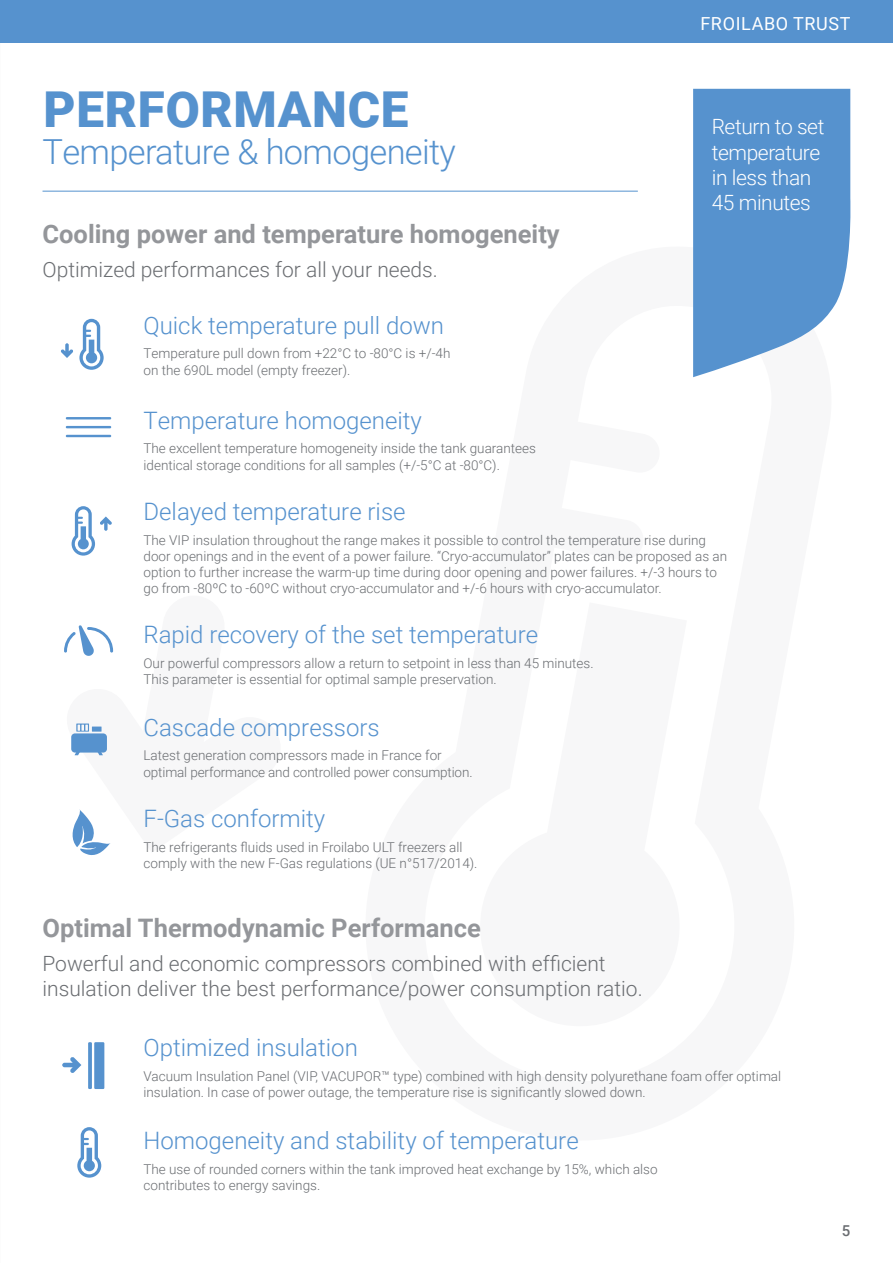
<style>
.page{position:relative;width:893px;height:1263px;background:#fff}
.page>*{position:absolute;margin:0;border:0;box-sizing:border-box;transform-origin:0 0}
.Section_Title{font:900 49.5px "Roboto";letter-spacing:.015em;color:#5692ce}
.Main_Header{font:300 34.5px "Roboto";letter-spacing:-.02em;color:#5692ce}
.Intro_Header{font:700 25.5px "Roboto";color:#94969a}
.t1{font:300 24px "Roboto";color:#5692ce}
.Intro_Text{font:300 21px/25.2px "Roboto";color:#6a6d71}
.t2{font:300 21px/25.2px "Roboto";letter-spacing:-.02em;color:#fff}
.t3{font:18px "Roboto";letter-spacing:.035em;color:#fff}
.t4{font:500 15px "Roboto";color:#6a6d71}
.Body{font:300 13.5px/16.2px "Roboto";color:#6a6d71}
</style>
<div class="page">
<hr style="left:88px;top:1042px;width:4px;height:47px;background:#6199d1">
<div style="left:94px;top:1042px;width:10px;height:47px;background:#5692ce"></div>
<svg style="left:62px;top:1057px;width:19px;height:16px"></svg>
<div style="left:92px;top:726px;width:10px;height:6px;background:#5692ce"></div>
<div style="left:71px;top:733px;width:36px;height:19px;background:#5692ce;border-radius:4px"></div>
<svg style="left:93px;top:752px;width:10px;height:3px"></svg>
<svg style="left:75px;top:752px;width:9px;height:3px"></svg>
<svg style="left:76px;top:723px;width:13px;height:9px"></svg>
<svg style="left:72px;top:809px;width:39px;height:46px"></svg>
<svg style="left:77px;top:1127px;width:24px;height:51px"></svg>
<hr style="left:43px;top:191px;width:595px;height:1px;background:#5692ce">
<div style="left:0;top:0;width:893px;height:43px;background:#5692ce"></div>
<svg style="left:79px;top:319px;width:25px;height:51px"></svg>
<svg style="left:61px;top:343px;width:12px;height:15px"></svg>
<svg style="left:72px;top:506px;width:40px;height:50px"></svg>
<svg style="left:64px;top:625px;width:49px;height:31px"></svg>
<hr style="left:66px;top:417px;width:45px;height:2px;background:#5692ce">
<hr style="left:66px;top:426px;width:45px;height:2px;background:#5692ce">
<hr style="left:66px;top:435px;width:45px;height:2px;background:#5692ce">
<svg style="left:693px;top:89px;width:158px;height:288px;background:#6a9ed3"></svg>
<p class="Section_Title" style="left:43px;top:75px;width:367px">PERFORMANCE</p>
<p class="Main_Header" style="left:43px;top:128px;width:415px">Temperature &amp; homogeneity</p>
<p class="Intro_Header" style="left:43px;top:216px;width:519px">Cooling power and temperature homogeneity</p>
<p class="Intro_Text" style="left:43px;top:256px;width:397px">Optimized performances for all your needs.</p>
<p class="t1" style="left:144px;top:308px;width:302px">Quick temperature pull down</p>
<p class="Body" style="left:144px;top:345px;width:308px">Temperature pull down from +22°C to -80°C is +/-4h on the 690L model (empty freezer).</p>
<p class="t1" style="left:144px;top:403px;width:280px">Temperature homogeneity</p>
<p class="Body" style="left:144px;top:440px;width:394px">The excellent temperature homogeneity inside the tank guarantees identical storage conditions for all samples (+/-5°C at -80°C).</p>
<h3 class="t3" style="left:700px;top:11px;width:152px">FROILABO TRUST</h3>
<p class="t2" style="left:712px;top:113px;width:114px">Return to set temperature in less than<br>45 minutes</p>
<p class="t1" style="left:144px;top:494px;width:264px">Delayed temperature rise</p>
<p class="Body" style="left:144px;top:531px;width:585px">The VIP insulation throughout the range makes it possible to control the temperature rise during door openings and in the event of a power failure. “Cryo-accumulator” plates can be proposed as an option to further increase the warm-up time during door opening and power failures. +/-3 hours to go from -80ºC to -60ºC without cryo-accumulator and +/-6 hours with cryo-accumulator.</p>
<p class="t1" style="left:144px;top:618px;width:396px">Rapid recovery of the set temperature</p>
<p class="Body" style="left:144px;top:655px;width:452px">Our powerful compressors allow a return to setpoint in less than 45 minutes.</p>
<p class="Body" style="left:144px;top:671px;width:355px">This parameter is essential for optimal sample preservation.</p>
<p class="t1" style="left:144px;top:710px;width:238px">Cascade compressors</p>
<p class="Body" style="left:144px;top:747px;width:300px">Latest generation compressors made in France for</p>
<p class="Body" style="left:144px;top:763px;width:331px">optimal performance and controlled power consumption.</p>
<p class="t1" style="left:144px;top:801px;width:183px">F-Gas conformity</p>
<p class="Body" style="left:144px;top:838px;width:335px">The refrigerants fluids used in Froilabo ULT freezers all comply with the new F-Gas regulations (UE n°517/2014).</p>
<p class="Intro_Header" style="left:43px;top:910px;width:440px">Optimal Thermodynamic Performance</p>
<p class="Intro_Text" style="left:43px;top:950px;width:602px">Powerful and economic compressors combined with efficient insulation deliver the best performance/power consumption ratio.</p>
<p class="t1" style="left:144px;top:1031px;width:216px">Optimized insulation</p>
<p class="Body" style="left:144px;top:1067px;width:639px">Vacuum Insulation Panel (VIP, VACUPOR™ type) combined with high density polyurethane foam offer optimal insulation. In case of power outage, the temperature rise is significantly slowed down.</p>
<p class="t1" style="left:144px;top:1124px;width:437px">Homogeneity and stability of temperature</p>
<p class="Body" style="left:144px;top:1161px;width:516px">The use of rounded corners within the tank improved heat exchange by 15%, which also contributes to energy savings.</p>
<p class="t4" style="left:842px;top:1220px;width:10px">5</p>
</div>
